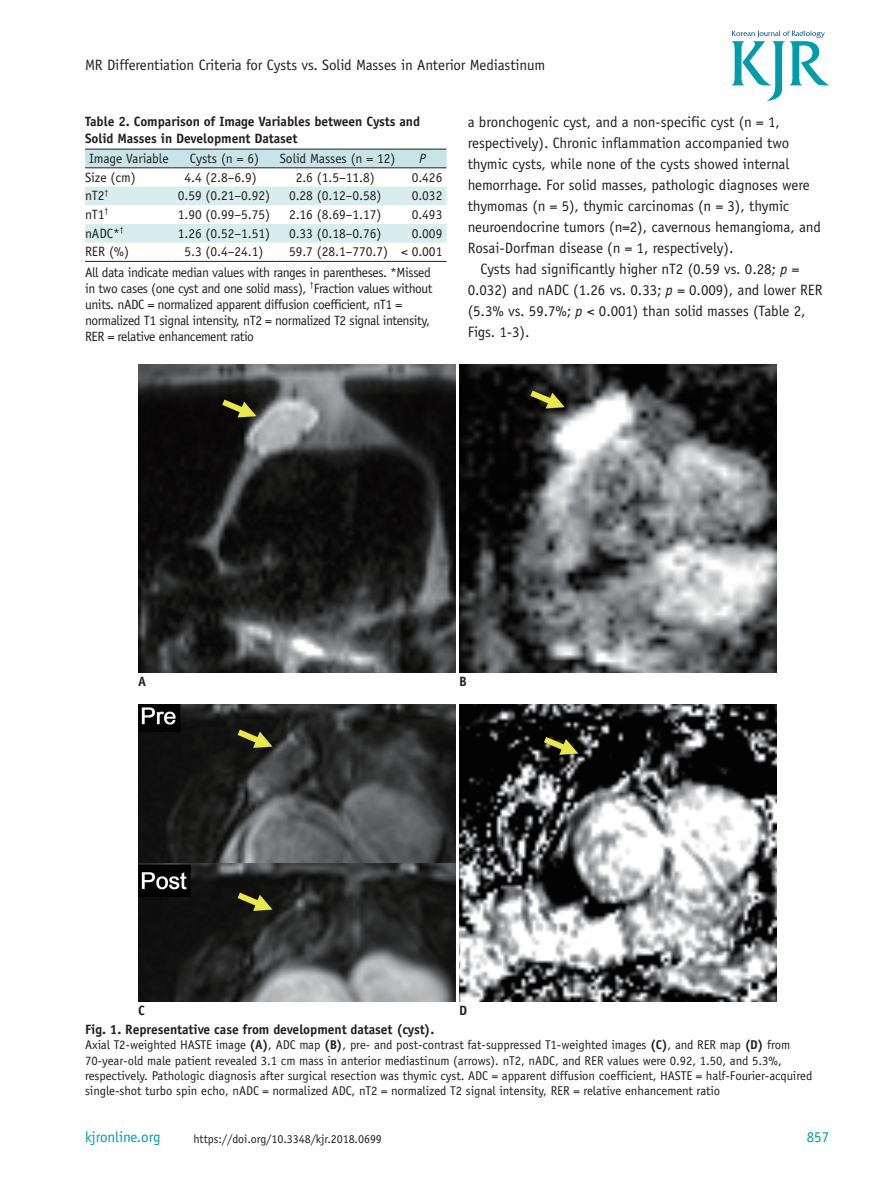
<style>
.page{position:relative;width:893px;height:1191px;background:#fff}
.page>*{position:absolute;margin:0;border:0;box-sizing:border-box;transform-origin:0 0}
.본문{font:15px/21px "Officina Sans Std";letter-spacing:-.005em;color:#231f20}
.t1{font:15px "Officina Sans Std";letter-spacing:-.005em;color:#009caa}
.표설명{font:13.5px/15.9px "Officina Sans Std";letter-spacing:-.03em;color:#231f20}
.표본문{font:13.5px "Officina Sans Std";letter-spacing:-.005em;color:#231f20}
.표제목{font:700 13.5px/16.5px "Officina Sans Std";letter-spacing:-.005em;color:#231f20}
.그림제목{font:700 13.5px "Officina Sans Std";letter-spacing:-.005em;color:#231f20}
.표본문-2{font:italic 13.5px "Officina Sans Std";color:#231f20}
.그림제목1{font:12.75px/15.3px "Officina Sans Std";letter-spacing:-.005em;color:#231f20}
.t2{font:12px "Officina Sans Std";letter-spacing:-.005em;color:#231f20}
.s1{font-style:italic}
.s2{font-weight:700}
</style>
<div class="page">
<svg style="left:732px;top:31px;width:97px;height:70px"></svg>
<div style="left:85px;top:150px;width:361px;height:17px;background:#c9e4e9"></div>
<svg style="left:85px;top:186px;width:361px;height:57px"></svg>
<hr style="left:85px;top:261px;width:88px;height:1px;background:#231f20">
<hr style="left:173px;top:261px;width:103px;height:1px;background:#231f20">
<hr style="left:276px;top:261px;width:123px;height:1px;background:#231f20">
<hr style="left:399px;top:261px;width:47px;height:1px;background:#231f20">
<hr style="left:85px;top:149px;width:88px;height:1px;background:#231f20">
<hr style="left:173px;top:149px;width:103px;height:1px;background:#231f20">
<hr style="left:276px;top:149px;width:123px;height:1px;background:#231f20">
<hr style="left:399px;top:149px;width:47px;height:1px;background:#231f20">
<hr style="left:85px;top:167px;width:88px;height:1px;background:#231f20">
<hr style="left:173px;top:167px;width:103px;height:1px;background:#231f20">
<hr style="left:276px;top:167px;width:123px;height:1px;background:#231f20">
<hr style="left:399px;top:167px;width:47px;height:1px;background:#231f20">
<img style="left:138px;top:364px;width:317px;height:309px">
<img style="left:138px;top:704px;width:317px;height:297px">
<img style="left:459px;top:704px;width:317px;height:297px">
<img style="left:459px;top:364px;width:317px;height:309px">
<p class="본문" style="left:85px;top:54px;width:462px">MR Differentiation Criteria for Cysts vs. Solid Masses in Anterior Mediastinum</p>
<p class="표제목" style="left:85px;top:113px;width:337px">Table 2. Comparison of Image Variables between Cysts and<br>Solid Masses in Development Dataset</p>
<p class="표본문" style="left:89px;top:150px;width:81px">Image Variable</p>
<p class="표본문" style="left:190px;top:150px;width:71px">Cysts (n = 6)</p>
<p class="표본문" style="left:280px;top:150px;width:117px">Solid Masses (n = 12)</p>
<p class="표본문-2" style="left:419px;top:150px;width:8px">P</p>
<p class="표본문" style="left:85px;top:169px;width:52px">Size (cm)</p>
<p class="표본문" style="left:184px;top:169px;width:74px">4.4 (2.8–6.9)</p>
<p class="표본문" style="left:296px;top:169px;width:81px">2.6 (1.5–11.8)</p>
<p class="표본문" style="left:412px;top:169px;width:32px">0.426</p>
<p class="표본문" style="left:85px;top:188px;width:25px">nT2<sup>†</sup></p>
<p class="표본문" style="left:178px;top:188px;width:94px">0.59 (0.21–0.92)</p>
<p class="표본문" style="left:289px;top:188px;width:94px">0.28 (0.12–0.58)</p>
<p class="표본문" style="left:412px;top:188px;width:32px">0.032</p>
<p class="표본문" style="left:85px;top:207px;width:25px">nT1<sup>†</sup></p>
<p class="표본문" style="left:178px;top:207px;width:94px">1.90 (0.99–5.75)</p>
<p class="표본문" style="left:289px;top:207px;width:94px">2.16 (8.69–1.17)</p>
<p class="표본문" style="left:412px;top:207px;width:32px">0.493</p>
<p class="표본문" style="left:85px;top:225px;width:40px">nADC*<sup>†</sup></p>
<p class="표본문" style="left:178px;top:225px;width:94px">1.26 (0.52–1.51)</p>
<p class="표본문" style="left:289px;top:225px;width:94px">0.33 (0.18–0.76)</p>
<p class="표본문" style="left:412px;top:225px;width:32px">0.009</p>
<p class="표본문" style="left:85px;top:244px;width:46px">RER (%)</p>
<p class="표본문" style="left:184px;top:244px;width:81px">5.3 (0.4–24.1)</p>
<p class="표본문" style="left:289px;top:244px;width:101px">59.7 (28.1–770.7)</p>
<p class="표본문" style="left:401px;top:244px;width:43px">&lt; 0.001</p>
<p class="표설명" style="left:85px;top:264px;width:349px">All data indicate median values with ranges in parentheses. *Missed in two cases (one cyst and one solid mass), <sup>†</sup>Fraction values without units. nADC = normalized apparent diffusion coefficient, nT1 = normalized T1 signal intensity, nT2 = normalized T2 signal intensity, RER = relative enhancement ratio</p>
<p class="본문" style="left:468px;top:112px;width:355px">a bronchogenic cyst, and a non-specific cyst (n = 1, respectively). Chronic inflammation accompanied two thymic cysts, while none of the cysts showed internal hemorrhage. For solid masses, pathologic diagnoses were thymomas (n = 5), thymic carcinomas (n = 3), thymic neuroendocrine tumors (n=2), cavernous hemangioma, and Rosai-Dorfman disease (n = 1, respectively).</p>
<p class="본문" style="left:468px;top:259px;width:356px;text-indent:13px">Cysts had significantly higher nT2 (0.59 vs. 0.28; <span class="s1">p</span> = 0.032) and nADC (1.26 vs. 0.33; <span class="s1">p</span> = 0.009), and lower RER (5.3% vs. 59.7%; <span class="s1">p</span> &lt; 0.001) than solid masses (Table 2, Figs. 1-3).</p>
<p class="표제목" style="left:138px;top:673px;width:10px">A</p>
<p class="표제목" style="left:138px;top:1001px;width:8px">C</p>
<p class="표제목" style="left:459px;top:673px;width:9px">B</p>
<p class="표제목" style="left:459px;top:1001px;width:10px">D</p>
<p class="그림제목" style="left:85px;top:1020px;width:351px">Fig. 1. Representative case from development dataset (cyst).</p>
<p class="그림제목1" style="left:85px;top:1037px;width:729px">Axial T2-weighted HASTE image <span class="s2">(A)</span>, ADC map <span class="s2">(B)</span>, pre- and post-contrast fat-suppressed T1-weighted images <span class="s2">(C)</span>, and RER map <span class="s2">(D)</span> from 70-year-old male patient revealed 3.1 cm mass in anterior mediastinum (arrows). nT2, nADC, and RER values were 0.92, 1.50, and 5.3%, respectively. Pathologic diagnosis after surgical resection was thymic cyst. ADC = apparent diffusion coefficient, HASTE = half-Fourier-acquired single-shot turbo spin echo, nADC = normalized ADC, nT2 = normalized T2 signal intensity, RER = relative enhancement ratio</p>
<p class="t1" style="left:85px;top:1128px;width:77px">kjronline.org</p>
<p class="t2" style="left:194px;top:1132px;width:190px">https://doi.org/10.3348/kjr.2018.0699</p>
<p class="t1" style="left:807px;top:1128px;width:24px">857</p>
</div>
